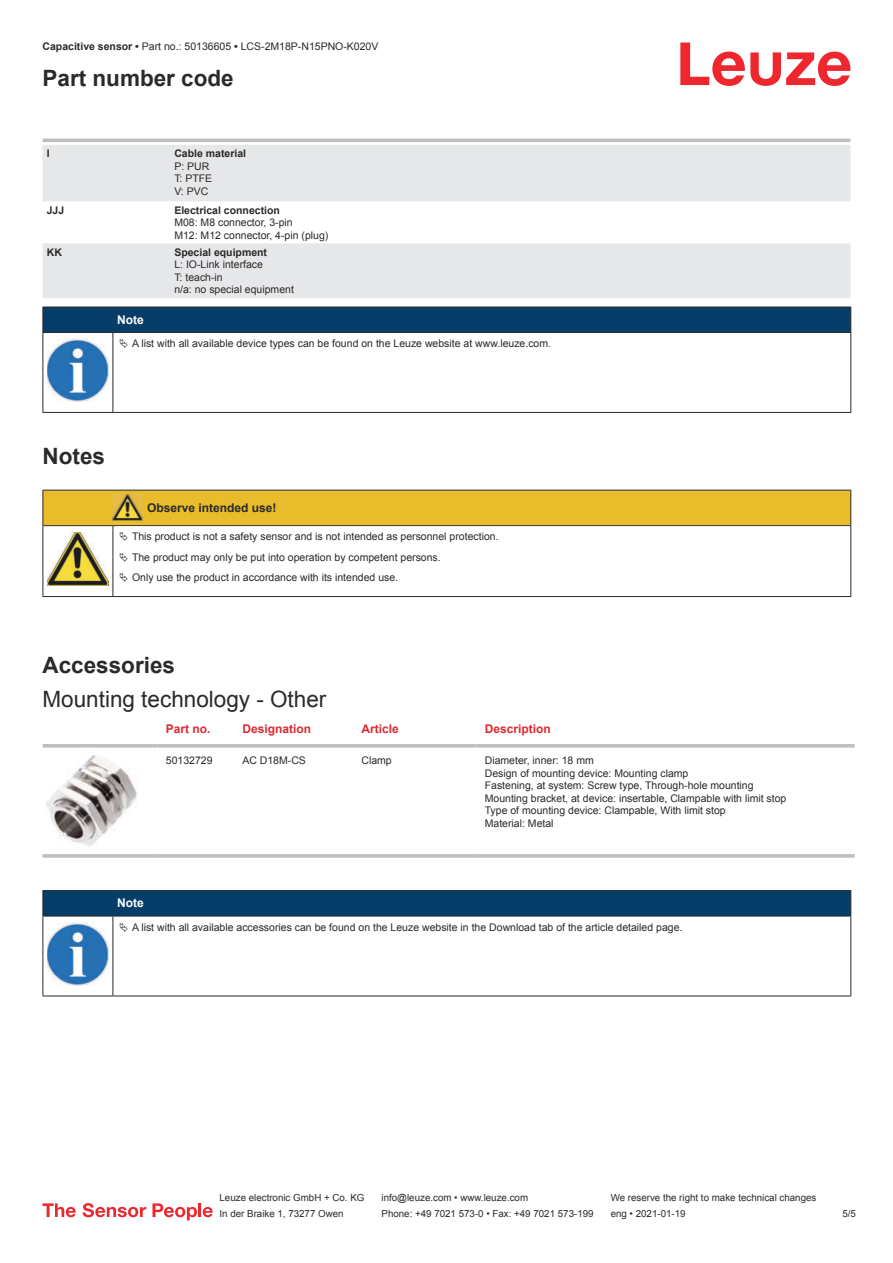
<style>
.page{position:relative;width:893px;height:1263px;background:#fff}
.page>*{position:absolute;margin:0;border:0;box-sizing:border-box;transform-origin:0 0}
.t1{font:700 22.5px "Arial";color:#2b292a}
.t2{font:22.5px "Arial";color:#2b292a}
.t3{font:700 12px "Arial";color:#db2a30}
.t4{font:700 12px "Arial";color:#2b292a}
.t5{font:700 12px "Arial";color:#fff}
.t6{font:10.5px/12.6px "Arial";color:#2b292a}
.t7{font:700 10.5px "Arial";color:#2b292a}
.t8{font:9.75px "Arial";color:#2b292a}
.s1{font-weight:700}
</style>
<div class="page">
<svg style="left:680px;top:43px;width:170px;height:43px"></svg>
<svg style="left:43px;top:138px;width:807px;height:1px"></svg>
<svg style="left:43px;top:145px;width:807px;height:153px;fill:#e6e7e9"></svg>
<hr style="left:43px;top:139px;width:127px;height:3px;background:#bdbfc1">
<hr style="left:170px;top:139px;width:680px;height:3px;background:#bdbfc1">
<svg style="left:43px;top:747px;width:812px;height:1px"></svg>
<hr style="left:43px;top:744px;width:114px;height:3px;background:#bdbfc1">
<hr style="left:157px;top:744px;width:77px;height:3px;background:#bdbfc1">
<hr style="left:234px;top:744px;width:119px;height:3px;background:#bdbfc1">
<hr style="left:353px;top:744px;width:123px;height:3px;background:#bdbfc1">
<hr style="left:476px;top:744px;width:379px;height:3px;background:#bdbfc1">
<svg style="left:43px;top:854px;width:114px;height:4px"></svg>
<svg style="left:157px;top:854px;width:77px;height:4px"></svg>
<svg style="left:234px;top:854px;width:119px;height:4px"></svg>
<svg style="left:353px;top:854px;width:123px;height:4px"></svg>
<svg style="left:476px;top:854px;width:379px;height:4px;background:#c3c5c7"></svg>
<img style="left:46px;top:755px;width:91px;height:92px">
<hr style="left:43px;top:916px;width:70px;height:1px;background:#2b292a">
<svg style="left:43px;top:890px;width:808px;height:26px;background:#083c65"></svg>
<hr style="left:113px;top:916px;width:738px;height:1px;background:#2b292a">
<hr style="left:43px;top:916px;width:1px;height:75px;background:#2b292a">
<hr style="left:113px;top:916px;width:1px;height:75px;background:#2b292a">
<hr style="left:850px;top:916px;width:1px;height:75px;background:#2b292a">
<hr style="left:43px;top:995px;width:70px;height:1px;background:#2b292a">
<hr style="left:113px;top:995px;width:738px;height:1px;background:#2b292a">
<img style="left:47px;top:922px;width:61px;height:63px">
<svg style="left:43px;top:1203px;width:33px;height:14px"></svg>
<svg style="left:83px;top:1203px;width:63px;height:14px"></svg>
<svg style="left:153px;top:1203px;width:44px;height:17px"></svg>
<hr style="left:198px;top:1203px;width:3px;height:14px;background:#ed272d">
<svg style="left:203px;top:1207px;width:10px;height:10px"></svg>
<svg style="left:44px;top:333px;width:806px;height:79px"></svg>
<hr style="left:43px;top:332px;width:70px;height:1px;background:#2b292a">
<div style="left:43px;top:307px;width:808px;height:25px;background:#063d69"></div>
<hr style="left:113px;top:332px;width:738px;height:1px;background:#2b292a">
<hr style="left:43px;top:333px;width:1px;height:75px;background:#2b292a">
<hr style="left:113px;top:333px;width:1px;height:75px;background:#2b292a">
<hr style="left:850px;top:333px;width:1px;height:75px;background:#2b292a">
<hr style="left:43px;top:412px;width:70px;height:1px;background:#2b292a">
<hr style="left:113px;top:412px;width:738px;height:1px;background:#2b292a">
<img style="left:47px;top:339px;width:61px;height:63px">
<div style="left:115px;top:333px;width:734px;height:21px;background:#fff"></div>
<hr style="left:43px;top:596px;width:70px;height:1px;background:#2b292a">
<hr style="left:113px;top:596px;width:30px;height:1px;background:#2b292a">
<hr style="left:143px;top:596px;width:708px;height:1px;background:#2b292a">
<svg style="left:43px;top:490px;width:808px;height:106px"></svg>
<p class="t6" style="left:43px;top:41px;width:337px"><span class="s1">Capacitive sensor •</span> Part no.: 50136605 <span class="s1">•</span> LCS-2M18P-N15PNO-K020V</p>
<h1 class="t1" style="left:43px;top:69px;width:193px">Part number code</h1>
<p class="t7" style="left:47px;top:149px;width:4px">I</p>
<p class="t7" style="left:174px;top:149px;width:73px">Cable material</p>
<p class="t6" style="left:174px;top:161px;width:39px">P: PUR<br>T: PTFE<br>V: PVC</p>
<p class="t7" style="left:47px;top:206px;width:19px">JJJ</p>
<p class="t7" style="left:174px;top:206px;width:107px">Electrical connection</p>
<p class="t6" style="left:174px;top:217px;width:156px">M08: M8 connector, 3-pin<br>M12: M12 connector, 4-pin (plug)</p>
<p class="t7" style="left:47px;top:248px;width:17px">KK</p>
<p class="t7" style="left:174px;top:248px;width:94px">Special equipment</p>
<p class="t6" style="left:174px;top:259px;width:121px">L: IO-Link interface<br>T: teach-in<br>n/a: no special equipment</p>
<p class="t5" style="left:117px;top:315px;width:28px">Note</p>
<p class="t6" style="left:132px;top:338px;width:421px">A list with all available device types can be found on the Leuze website at www.leuze.com.</p>
<h1 class="t1" style="left:43px;top:447px;width:64px">Notes</h1>
<p class="t4" style="left:147px;top:503px;width:131px">Observe intended use!</p>
<p class="t6" style="left:132px;top:527px;width:368px;line-height:20.2px">This product is not a safety sensor and is not intended as personnel protection.<br>The product may only be put into operation by competent persons.<br>Only use the product in accordance with its intended use.</p>
<h1 class="t1" style="left:43px;top:656px;width:134px">Accessories</h1>
<h1 class="t2" style="left:43px;top:690px;width:285px">Mounting technology - Other</h1>
<p class="t3" style="left:166px;top:724px;width:46px">Part no.</p>
<p class="t3" style="left:242px;top:724px;width:70px">Designation</p>
<p class="t3" style="left:361px;top:724px;width:39px">Article</p>
<p class="t3" style="left:485px;top:724px;width:68px">Description</p>
<p class="t6" style="left:166px;top:755px;width:48px">50132729</p>
<p class="t6" style="left:242px;top:755px;width:65px">AC D18M-CS</p>
<p class="t6" style="left:361px;top:755px;width:32px">Clamp</p>
<p class="t6" style="left:485px;top:755px;width:303px">Diameter, inner: 18 mm<br>Design of mounting device: Mounting clamp<br>Fastening, at system: Screw type, Through-hole mounting Mounting bracket, at device: insertable, Clampable with limit stop Type of mounting device: Clampable, With limit stop<br>Material: Metal</p>
<p class="t5" style="left:117px;top:898px;width:28px">Note</p>
<p class="t6" style="left:132px;top:922px;width:552px">A list with all available accessories can be found on the Leuze website in the Download tab of the article detailed page.</p>
<p class="t8" style="left:220px;top:1194px;width:146px">Leuze electronic GmbH + Co. KG</p>
<p class="t8" style="left:381px;top:1194px;width:148px">info@leuze.com • www.leuze.com</p>
<p class="t8" style="left:611px;top:1194px;width:207px">We reserve the right to make technical changes</p>
<p class="t8" style="left:220px;top:1210px;width:126px">In der Braike 1, 73277 Owen</p>
<p class="t8" style="left:381px;top:1210px;width:214px">Phone: +49 7021 573-0 • Fax: +49 7021 573-199</p>
<p class="t8" style="left:611px;top:1210px;width:76px">eng • 2021-01-19</p>
<p class="t8" style="left:842px;top:1210px;width:15px">5 /5</p>
</div>
